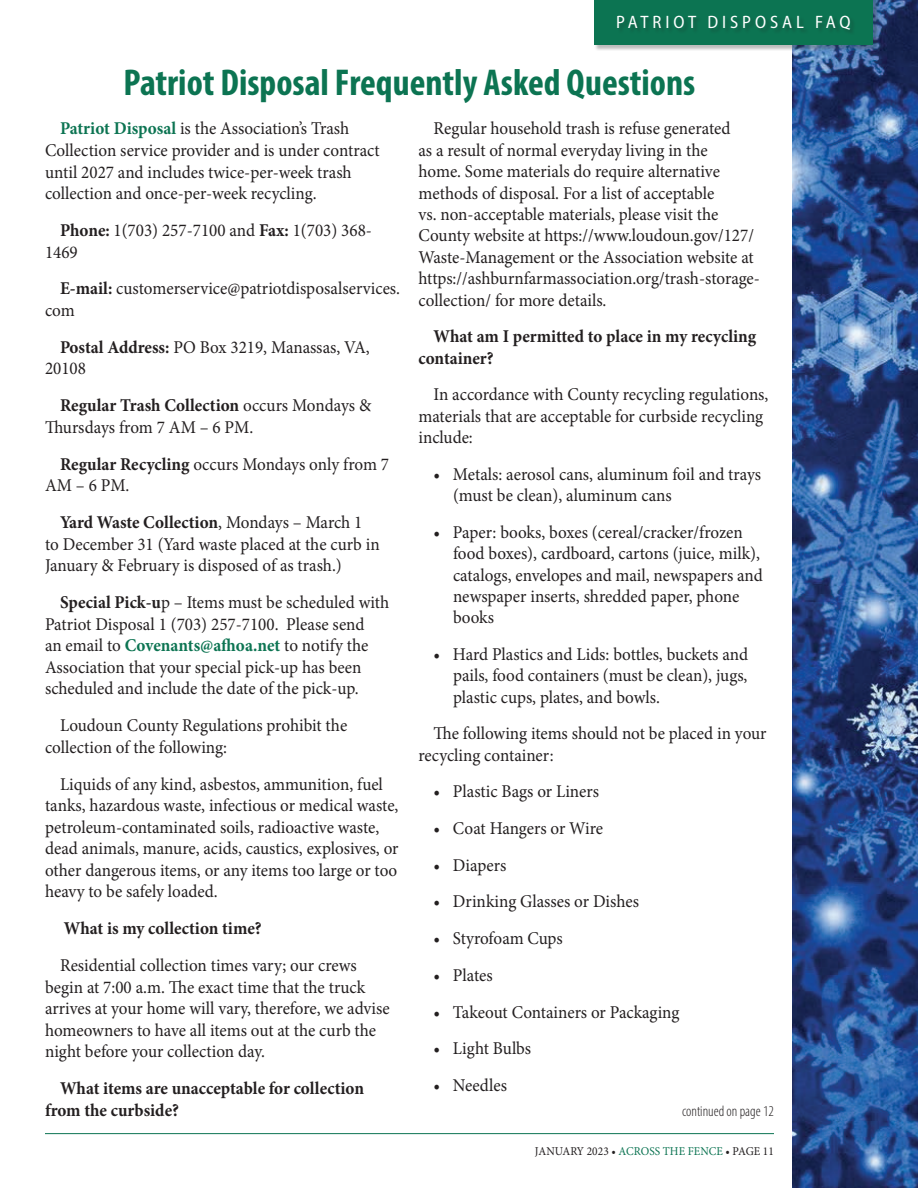
<style>
.page{position:relative;width:918px;height:1188px;background:#fff}
.page>*{position:absolute;margin:0;border:0;box-sizing:border-box;transform-origin:0 0}
.Header_1{font:700 condensed 37.5px "Myriad Pro";color:#0c7452}
.Body_Copy{font:18px/21.6px "Minion Pro";color:#231f20;scale:.95 1}
.Body_Copy-2{font:700 18px/21.6px "Minion Pro";color:#231f20;scale:.95 1}
.t1{font:semi-condensed 18px "Myriad Pro";letter-spacing:.22em;color:#fff}
.subhead{font:300 condensed 15px "Myriad Pro";color:#231f20}
.t2{font:12px "Minion Pro";letter-spacing:.005em;color:#231f20;scale:.95 1}
.s1{font-weight:700;color:#0c7452}
.s2{font-weight:700}
.s3{color:#0c7452}
</style>
<div class="page">
<img style="left:792px;top:0;width:126px;height:1188px">
<hr style="left:45px;top:1133px;width:729px;height:1px;background:#0c7452">
<div style="left:594px;top:0;width:285px;height:51px;background:#231f20;opacity:.3"></div>
<div style="left:594px;top:0;width:279px;height:45px;background:#0c7452"></div>
<p class="t1" style="left:616px;top:11px;width:236px">PATRIOT DISPOSAL FAQ</p>
<p class="Header_1" style="left:124px;top:59px;width:573px">Patriot Disposal Frequently Asked Questions</p>
<p class="Body_Copy" style="left:45px;top:118px;width:354px;text-indent:15px"><span class="s1">Patriot Disposal</span> is the Association’s Trash Collection service provider and is under contract until 2027 and includes twice-per-week trash collection and once-per-week recycling.</p>
<p class="Body_Copy" style="left:45px;top:220px;width:346px;text-indent:15px"><span class="s2">Phone:</span> 1(703) 257-7100 and <span class="s2">Fax:</span> 1(703) 368-<br>1469</p>
<p class="Body_Copy" style="left:45px;top:278px;width:375px;text-indent:15px"><span class="s2">E-mail:</span> customerservice@patriotdisposalservices. com</p>
<p class="Body_Copy" style="left:45px;top:336px;width:343px;text-indent:15px"><span class="s2">Postal Address:</span> PO Box 3219, Manassas, VA,<br>20108</p>
<p class="Body_Copy" style="left:45px;top:395px;width:345px;text-indent:15px"><span class="s2">Regular Trash Collection</span> occurs Mondays &amp;<br>Thursdays from 7 AM – 6 PM.</p>
<p class="Body_Copy" style="left:45px;top:453px;width:364px;text-indent:15px"><span class="s2">Regular Recycling</span> occurs Mondays only from 7<br>AM – 6 PM.</p>
<p class="Body_Copy" style="left:45px;top:512px;width:354px;text-indent:15px"><span class="s2">Yard Waste Collection</span>, Mondays – March 1 to December 31 (Yard waste placed at the curb in<br>January &amp; February is disposed of as trash.)</p>
<p class="Body_Copy" style="left:45px;top:592px;width:364px;text-indent:15px"><span class="s2">Special Pick-u</span>p – Items must be scheduled with Patriot Disposal 1 (703) 257-7100. Please send<br>an email to <span class="s1">Covenants@afhoa.net</span> to notify the Association that your special pick-up has been scheduled and include the date of the pick-up.</p>
<p class="Body_Copy" style="left:45px;top:715px;width:320px;text-indent:15px">Loudoun County Regulations prohibit the collection of the following:</p>
<p class="Body_Copy" style="left:45px;top:773px;width:374px;text-indent:15px">Liquids of any kind, asbestos, ammunition, fuel tanks, hazardous waste, infectious or medical waste, petroleum-contaminated soils, radioactive waste, dead animals, manure, acids, caustics, explosives, or other dangerous items, or any items too large or too heavy to be safely loaded.</p>
<p class="Body_Copy-2" style="left:64px;top:917px;width:210px">What is my collection time?</p>
<p class="Body_Copy" style="left:45px;top:955px;width:364px;text-indent:15px">Residential collection times vary; our crews begin at 7:00 a.m. The exact time that the truck arrives at your home will vary, therefore, we advise homeowners to have all items out at the curb the night before your collection day.</p>
<p class="Body_Copy-2" style="left:45px;top:1077px;width:337px;text-indent:15px">What items are unacceptable for collection from the curbside?</p>
<p class="Body_Copy" style="left:418px;top:118px;width:361px;text-indent:15px">Regular household trash is refuse generated<br>as a result of normal everyday living in the<br>home. Some materials do require alternative methods of disposal. For a list of acceptable<br>vs. non-acceptable materials, please visit the County website at https://www.loudoun.gov/127/ Waste-Management or the Association website at https://ashburnfarmassociation.org/trash-storage&shy;collection/ for more details.</p>
<p class="Body_Copy-2" style="left:418px;top:325px;width:357px;text-indent:15px">What am I permitted to place in my recycling container?</p>
<p class="Body_Copy" style="left:418px;top:384px;width:370px;text-indent:15px">In accordance with County recycling regulations, materials that are acceptable for curbside recycling include:</p>
<p class="Body_Copy" style="left:453px;top:463px;width:326px;text-indent:-20px">• Metals: aerosol cans, aluminum foil and trays (must be clean), aluminum cans</p>
<p class="Body_Copy" style="left:453px;top:521px;width:328px;text-indent:-20px">• Paper: books, boxes (cereal/cracker/frozen food boxes), cardboard, cartons (juice, milk), catalogs, envelopes and mail, newspapers and newspaper inserts, shredded paper, phone books</p>
<p class="Body_Copy" style="left:453px;top:644px;width:312px;text-align:justify;text-indent:-20px">• Hard Plastics and Lids: bottles, buckets and pails, food containers (must be clean), jugs, plastic cups, plates, and bowls.</p>
<p class="Body_Copy" style="left:418px;top:723px;width:368px;text-indent:15px">The following items should not be placed in your recycling container:</p>
<p class="Body_Copy" style="left:434px;top:781px;width:176px">• Plastic Bags or Liners</p>
<p class="Body_Copy" style="left:434px;top:818px;width:180px">• Coat Hangers or Wire</p>
<p class="Body_Copy" style="left:434px;top:854px;width:78px">• Diapers</p>
<p class="Body_Copy" style="left:434px;top:891px;width:218px">• Drinking Glasses or Dishes</p>
<p class="Body_Copy" style="left:434px;top:928px;width:138px">• Styrofoam Cups</p>
<p class="Body_Copy" style="left:434px;top:964px;width:64px">• Plates</p>
<p class="Body_Copy" style="left:434px;top:1001px;width:261px">• Takeout Containers or Packaging</p>
<p class="Body_Copy" style="left:434px;top:1038px;width:104px">• Light Bulbs</p>
<p class="Body_Copy" style="left:434px;top:1074px;width:79px">• Needles</p>
<p class="subhead" style="left:682px;top:1102px;width:93px">continued on page 12</p>
<p class="t2" style="left:535px;top:1143px;width:253px">JANUARY 2023 • <span class="s3">ACROSS THE FENCE</span> • PAGE 11</p>
</div>
